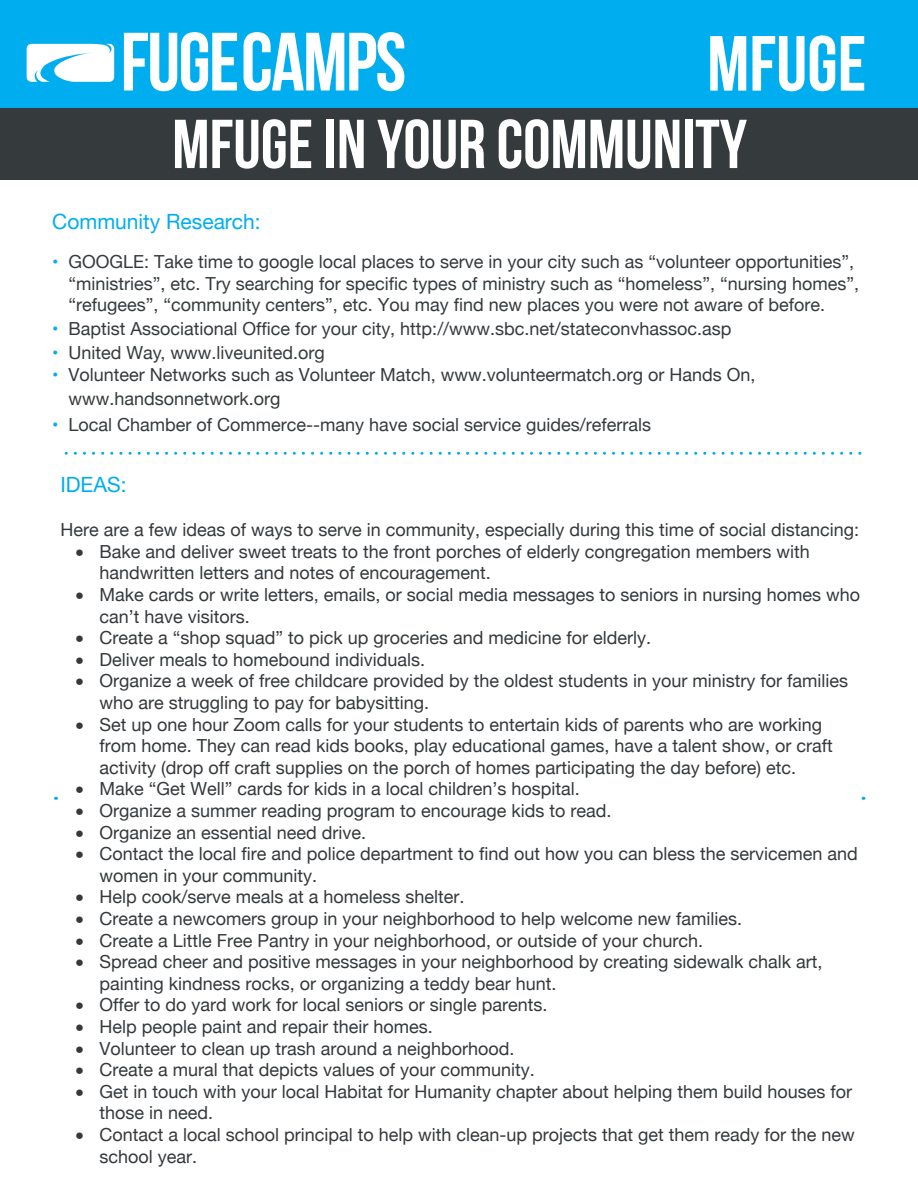
<style>
.page{position:relative;width:918px;height:1188px;background:#fff}
.page>*{position:absolute;margin:0;border:0;box-sizing:border-box;transform-origin:0 0}
.t1{font:700 78px "Bebas Neue";color:#fff}
.t2{font:700 69px "Bebas Neue";color:#fff}
.t3{font:21px "Helvetica Neue";color:#00aeef}
.t4{font:21px "Helvetica Neue";color:#00adef}
.t5{font:18px/21.6px "Helvetica Neue";color:#35393c}
.t6{font:18px/21.6px "Helvetica Neue";color:#353a3d}
.s1{color:#00aeef}
</style>
<div class="page">
<div style="left:0;top:0;width:918px;height:180px;background:#00aeef"></div>
<div style="left:0;top:108px;width:918px;height:72px;background:#353a3d"></div>
<svg style="left:124px;top:32px;width:113px;height:59px"></svg>
<svg style="left:244px;top:32px;width:160px;height:59px"></svg>
<svg style="left:27px;top:44px;width:87px;height:38px;background:#ddf4fc"></svg>
<svg style="left:66px;top:452px;width:794px;height:3px"></svg>
<h1 class="t1" style="left:707px;top:21px;width:161px">MFUGE</h1>
<h2 class="t2" style="left:172px;top:106px;width:576px">MFUGE IN YOUR CoMMUNITY</h2>
<p class="t3" style="left:52px;top:206px;width:210px">Community Research:</p>
<p class="t6" style="left:68px;top:252px;width:792px;text-indent:-16px"><span class="s1">•</span> GOOGLE: Take time to google local places to serve in your city such as “volunteer opportunities”, “ministries”, etc. Try searching for specific types of ministry such as “homeless”, “nursing homes”, “refugees”, “community centers”, etc. You may find new places you were not aware of before.</p>
<p class="t6" style="left:52px;top:319px;width:681px"><span class="s1">•</span> Baptist Associational Office for your city, http://www.sbc.net/stateconvhassoc.asp</p>
<p class="t6" style="left:52px;top:343px;width:274px"><span class="s1">•</span> United Way, www.liveunited.org</p>
<p class="t6" style="left:68px;top:363px;width:689px;line-height:24px;text-indent:-16px"><span class="s1">•</span> Volunteer Networks such as Volunteer Match, www.volunteermatch.org or Hands On, www.handsonnetwork.org</p>
<p class="t6" style="left:52px;top:415px;width:601px"><span class="s1">•</span> Local Chamber of Commerce--many have social service guides/referrals</p>
<p class="t4" style="left:60px;top:470px;width:68px">IDEAS:</p>
<p class="t5" style="left:60px;top:520px;width:800px">Here are a few ideas of ways to serve in community, especially during this time of social distancing:</p>
<p class="t5" style="left:99px;top:542px;width:712px;text-indent:-24px">• Bake and deliver sweet treats to the front porches of elderly congregation members with handwritten letters and notes of encouragement.</p>
<p class="t5" style="left:99px;top:585px;width:762px;text-indent:-24px">• Make cards or write letters, emails, or social media messages to seniors in nursing homes who can’t have visitors.</p>
<p class="t5" style="left:75px;top:628px;width:577px">• Create a “shop squad” to pick up groceries and medicine for elderly.</p>
<p class="t5" style="left:75px;top:650px;width:351px">• Deliver meals to homebound individuals.</p>
<p class="t5" style="left:99px;top:671px;width:750px;text-indent:-24px">• Organize a week of free childcare provided by the oldest students in your ministry for families who are struggling to pay for babysitting.</p>
<p class="t5" style="left:99px;top:714px;width:735px;text-indent:-24px">• Set up one hour Zoom calls for your students to entertain kids of parents who are working from home. They can read kids books, play educational games, have a talent show, or craft activity (drop off craft supplies on the porch of homes participating the day before) etc.</p>
<p class="t5" style="left:75px;top:779px;width:506px">• Make “Get Well” cards for kids in a local children’s hospital.</p>
<p class="t5" style="left:75px;top:801px;width:538px">• Organize a summer reading program to encourage kids to read.</p>
<p class="t5" style="left:75px;top:822px;width:292px">• Organize an essential need drive.</p>
<p class="t5" style="left:99px;top:844px;width:760px;text-indent:-24px">• Contact the local fire and police department to find out how you can bless the servicemen and women in your community.</p>
<p class="t5" style="left:75px;top:887px;width:391px">• Help cook/serve meals at a homeless shelter.</p>
<p class="t5" style="left:75px;top:909px;width:668px">• Create a newcomers group in your neighborhood to help welcome new families.</p>
<p class="t5" style="left:75px;top:930px;width:629px">• Create a Little Free Pantry in your neighborhood, or outside of your church.</p>
<p class="t5" style="left:99px;top:952px;width:725px;text-indent:-24px">• Spread cheer and positive messages in your neighborhood by creating sidewalk chalk art, painting kindness rocks, or organizing a teddy bear hunt.</p>
<p class="t5" style="left:75px;top:995px;width:474px">• Offer to do yard work for local seniors or single parents.</p>
<p class="t5" style="left:75px;top:1017px;width:359px">• Help people paint and repair their homes.</p>
<p class="t5" style="left:75px;top:1038px;width:441px">• Volunteer to clean up trash around a neighborhood.</p>
<p class="t5" style="left:75px;top:1060px;width:461px">• Create a mural that depicts values of your community.</p>
<p class="t5" style="left:99px;top:1082px;width:754px;text-indent:-24px">• Get in touch with your local Habitat for Humanity chapter about helping them build houses for those in need.</p>
<p class="t5" style="left:99px;top:1125px;width:757px;text-indent:-24px">• Contact a local school principal to help with clean-up projects that get them ready for the new school year.</p>
</div>
